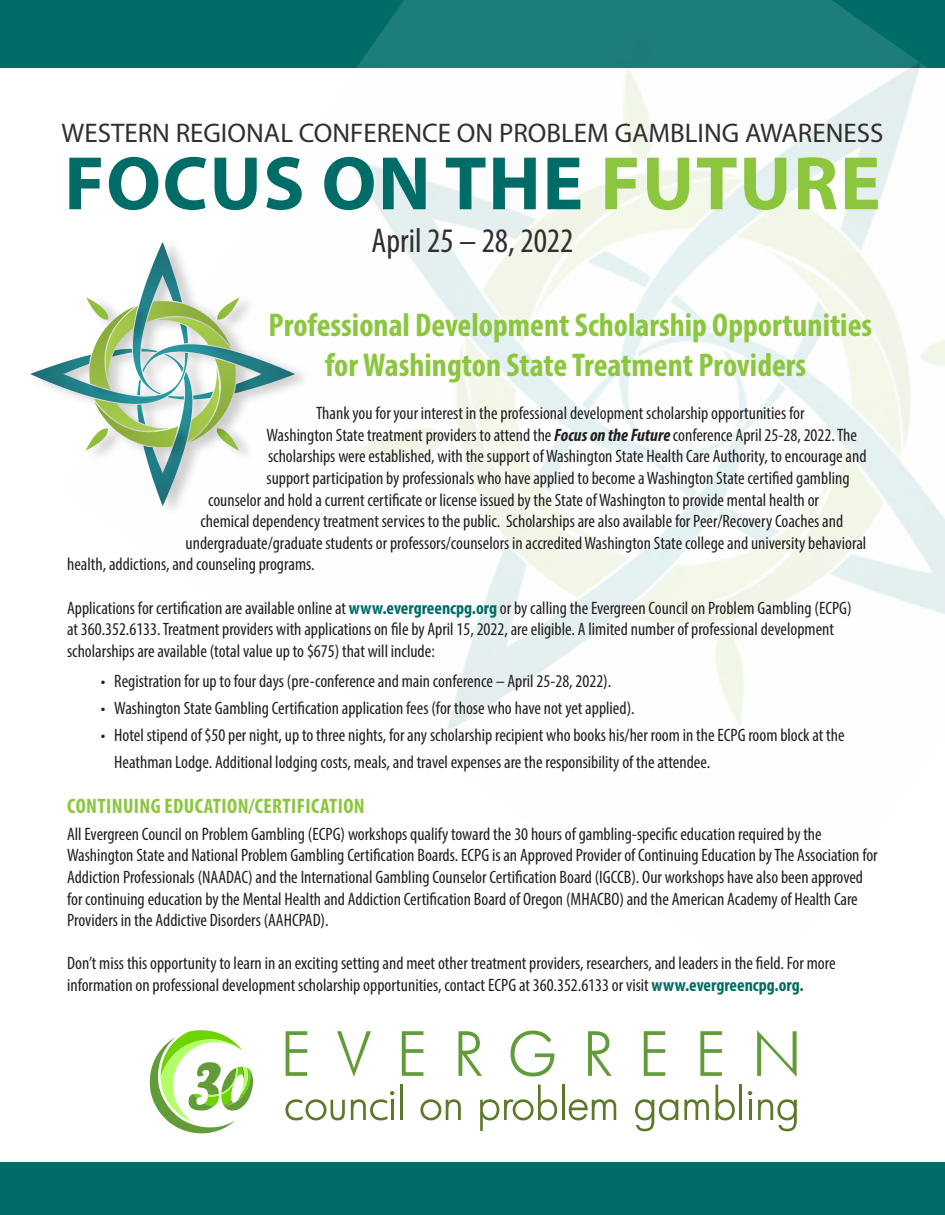
<style>
.page{position:relative;width:945px;height:1215px;background:#fff}
.page>*{position:absolute;margin:0;border:0;box-sizing:border-box;transform-origin:0 0}
.Text{font:700 76.5px "Myriad Pro";letter-spacing:.02em;color:#006c67}
.Text-2{font:condensed 34.5px "Myriad Pro";color:#312f30}
.Large_Header{font:700 condensed 33px/39.6px "Myriad Pro";color:#8bc63e;text-align:center}
.Text-3{font:27px "Myriad Pro";color:#312f30}
.Heading{font:700 condensed 21px "Myriad Pro";letter-spacing:.02em;color:#8bc63e}
.Regular_Text{font:condensed 18px/21.6px "Myriad Pro";color:#231f20}
.s1{color:#8bc63e}
.s2{font-weight:700;font-style:italic}
.s3{font-weight:700;color:#006c67}
</style>
<div class="page">
<div style="left:0;top:1162px;width:945px;height:53px;background:#006c67"></div>
<div style="left:0;top:1px;width:945px;height:67px;background:#006c67"></div>
<img style="left:58px;top:0;width:887px;height:731px">
<svg style="left:569px;top:1099px;width:47px;height:21px"></svg>
<svg style="left:684px;top:1099px;width:25px;height:21px"></svg>
<svg style="left:716px;top:1085px;width:19px;height:35px"></svg>
<svg style="left:635px;top:1099px;width:43px;height:32px"></svg>
<svg style="left:758px;top:1099px;width:39px;height:32px"></svg>
<hr style="left:739px;top:1085px;width:3px;height:35px;background:#5c7929">
<svg style="left:748px;top:1091px;width:4px;height:4px"></svg>
<hr style="left:749px;top:1100px;width:2px;height:20px;background:#5c7929">
<hr style="left:400px;top:1085px;width:3px;height:35px;background:#5c7929">
<svg style="left:351px;top:1091px;width:43px;height:29px"></svg>
<hr style="left:391px;top:1100px;width:3px;height:20px;background:#5c7929">
<svg style="left:285px;top:1099px;width:60px;height:21px"></svg>
<svg style="left:420px;top:1099px;width:41px;height:21px"></svg>
<hr style="left:562px;top:1085px;width:2px;height:35px;background:#5c7929">
<svg style="left:480px;top:1085px;width:77px;height:46px"></svg>
<svg style="left:644px;top:1031px;width:78px;height:45px"></svg>
<svg style="left:588px;top:1031px;width:24px;height:45px"></svg>
<svg style="left:757px;top:1030px;width:40px;height:47px"></svg>
<svg style="left:337px;top:1031px;width:34px;height:46px"></svg>
<svg style="left:286px;top:1031px;width:21px;height:45px"></svg>
<svg style="left:402px;top:1031px;width:21px;height:45px"></svg>
<svg style="left:510px;top:1031px;width:44px;height:45px"></svg>
<svg style="left:458px;top:1031px;width:24px;height:45px"></svg>
<svg style="left:149px;top:1030px;width:104px;height:104px"></svg>
<img style="left:30px;top:233px;width:287px;height:291px">
<img style="left:81px;top:288px;width:181px;height:180px">
<img style="left:85px;top:292px;width:173px;height:173px">
<svg style="left:86px;top:242px;width:209px;height:209px"></svg>
<p class="Text-3" style="left:62px;top:116px;width:823px">WESTERN REGIONAL CONFERENCE ON PROBLEM GAMBLING AWARENESS</p>
<p class="Text" style="left:64px;top:134px;width:818px">FOCUS ON THE <span class="s1">FUTURE</span></p>
<p class="Text-2" style="left:371px;top:220px;width:204px">April 25 – 28, 2022</p>
<p class="Large_Header" style="left:268px;top:305px;width:605px">Professional Development Scholarship Opportunities for Washington State Treatment Providers</p>
<p class="Regular_Text" style="left:316px;top:402px;width:490px">Thank you for your interest in the professional development scholarship opportunities for</p>
<p class="Regular_Text" style="left:267px;top:424px;width:592px">Washington State treatment providers to attend the <span class="s2">Focus on the Future</span> conference April 25-28, 2022. The</p>
<p class="Regular_Text" style="left:268px;top:445px;width:600px">scholarships were established, with the support of Washington State Health Care Authority, to encourage and</p>
<p class="Regular_Text" style="left:267px;top:467px;width:584px">support participation by professionals who have applied to become a Washington State certified gambling</p>
<p class="Regular_Text" style="left:208px;top:489px;width:612px">counselor and hold a current certificate or license issued by the State of Washington to provide mental health or</p>
<p class="Regular_Text" style="left:201px;top:510px;width:644px">chemical dependency treatment services to the public. Scholarships are also available for Peer/Recovery Coaches and</p>
<p class="Regular_Text" style="left:186px;top:532px;width:682px">undergraduate/graduate students or professors/counselors in accredited Washington State college and university behavioral</p>
<p class="Regular_Text" style="left:67px;top:553px;width:249px">health, addictions, and counseling programs.</p>
<p class="Regular_Text" style="left:67px;top:597px;width:786px">Applications for certification are available online at <span class="s3">www.evergreencpg.org</span> or by calling the Evergreen Council on Problem Gambling (ECPG) at 360.352.6133. Treatment providers with applications on file by April 15, 2022, are eligible. A limited number of professional development scholarships are available (total value up to $675) that will include:</p>
<p class="Regular_Text" style="left:101px;top:670px;width:512px">• Registration for up to four days (pre-conference and main conference – April 25-28, 2022).</p>
<p class="Regular_Text" style="left:101px;top:697px;width:535px">• Washington State Gambling Certification application fees (for those who have not yet applied).</p>
<p class="Regular_Text" style="left:114px;top:721px;width:732px;line-height:27px;text-indent:-14px">• Hotel stipend of $50 per night, up to three nights, for any scholarship recipient who books his/her room in the ECPG room block at the<br>Heathman Lodge. Additional lodging costs, meals, and travel expenses are the responsibility of the attendee.</p>
<p class="Heading" style="left:67px;top:793px;width:299px">CONTINUING EDUCATION/CERTIFICATION</p>
<p class="Regular_Text" style="left:67px;top:823px;width:812px">All Evergreen Council on Problem Gambling (ECPG) workshops qualify toward the 30 hours of gambling-specific education required by the Washington State and National Problem Gambling Certification Boards. ECPG is an Approved Provider of Continuing Education by The Association for Addiction Professionals (NAADAC) and the International Gambling Counselor Certification Board (IGCCB). Our workshops have also been approved for continuing education by the Mental Health and Addiction Certification Board of Oregon (MHACBO) and the American Academy of Health Care Providers in the Addictive Disorders (AAHCPAD).</p>
<p class="Regular_Text" style="left:67px;top:952px;width:770px">Don’t miss this opportunity to learn in an exciting setting and meet other treatment providers, researchers, and leaders in the field. For more information on professional development scholarship opportunities, contact ECPG at 360.352.6133 or visit <span class="s3">www.evergreencpg.org.</span></p>
</div>
